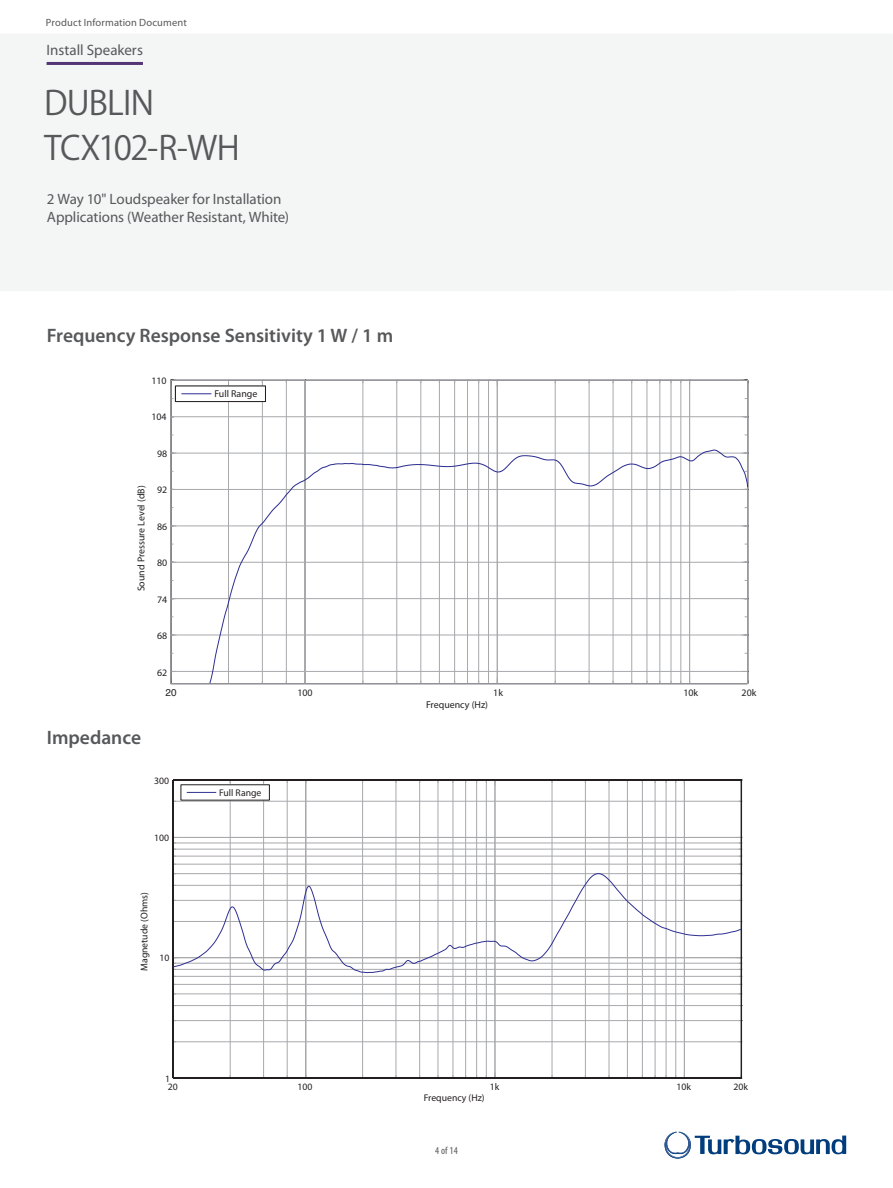
<style>
.page{position:relative;width:893px;height:1188px;background:#fff}
.page>*{position:absolute;margin:0;border:0;box-sizing:border-box;transform-origin:0 0}
.t1{font:33px/44.8px "Koz Go Pro Regular 90 pv RKSJ H";letter-spacing:-.025em;color:#57585a}
.t2{font:600 19.5px "Myriad Pro";color:#57585a}
.t3{font:15px/18px "Myriad Pro";letter-spacing:-.005em;color:#57585a}
.t4{font:10.5px "Myriad Pro";letter-spacing:.015em;color:#57585a}
.t5{font:condensed 10.5px "Myriad Pro";color:#57585a}
.t6{font:9.9px "Myriad Pro";color:#231f20}
.t7{font:9.9px "Helvetica";color:#231f20}
.t8{font:9.75px "Myriad Pro";color:#231f20}
</style>
<div class="page">
<img style="left:0;top:34px;width:892px;height:1120px">
<img style="left:435px;top:1147px;width:23px;height:7px">
<hr style="left:47px;top:62px;width:96px;height:3px;background:#533676">
<svg style="left:664px;top:1132px;width:182px;height:27px"></svg>
<svg style="left:173px;top:382px;width:573px;height:300px"></svg>
<hr style="left:170px;top:380px;width:1px;height:304px;background:#231f20">
<svg style="left:170px;top:380px;width:96px;height:22px"></svg>
<div style="left:175px;top:386px;width:90px;height:16px;background:#fff"></div>
<div style="left:175px;top:386px;width:91px;height:16px;border:1px solid #231f20"></div>
<hr style="left:181px;top:393px;width:30px;height:1px;background:#2e3092">
<svg style="left:209px;top:449px;width:539px;height:235px"></svg>
<svg style="left:172px;top:779px;width:570px;height:300px"></svg>
<div style="left:181px;top:785px;width:88px;height:15px;background:#fff"></div>
<svg style="left:187px;top:792px;width:29px;height:1px"></svg>
<div style="left:181px;top:784px;width:89px;height:17px;border:1px solid #231f20"></div>
<svg style="left:172px;top:873px;width:570px;height:100px"></svg>
<p class="t4" style="left:46px;top:18px;width:142px">Product Information Document</p>
<p class="t3" style="left:47px;top:42px;width:98px">Install Speakers</p>
<h1 class="t1" style="left:44px;top:85px;width:197px">DUBLIN<br>TCX102-R-WH</h1>
<p class="t3" style="left:47px;top:191px;width:244px">2 Way 10" Loudspeaker for Installation<br>Applications (Weather Resistant, White)</p>
<h2 class="t2" style="left:47px;top:328px;width:348px">Frequency Response Sensitivity 1 W / 1 m</h2>
<p class="t6" style="left:151px;top:376px;width:17px">110</p>
<p class="t6" style="left:151px;top:413px;width:17px">104</p>
<p class="t6" style="left:157px;top:449px;width:12px">98</p>
<p class="t6" style="left:138px;top:591px;width:108px;rotate:-90deg">Sound Pressure Level (dB)</p>
<p class="t6" style="left:157px;top:486px;width:12px">92</p>
<p class="t6" style="left:157px;top:522px;width:12px">86</p>
<p class="t6" style="left:157px;top:559px;width:12px">80</p>
<p class="t6" style="left:157px;top:595px;width:12px">74</p>
<p class="t6" style="left:157px;top:632px;width:12px">68</p>
<p class="t6" style="left:157px;top:668px;width:12px">62</p>
<p class="t6" style="left:214px;top:390px;width:44px">Full Range</p>
<p class="t7" style="left:166px;top:689px;width:13px">20</p>
<p class="t6" style="left:297px;top:689px;width:17px">100</p>
<p class="t6" style="left:493px;top:689px;width:11px">1k</p>
<p class="t6" style="left:683px;top:689px;width:16px">10k</p>
<p class="t6" style="left:742px;top:689px;width:16px">20k</p>
<h2 class="t2" style="left:47px;top:730px;width:96px">Impedance</h2>
<p class="t8" style="left:154px;top:777px;width:16px">300</p>
<p class="t8" style="left:154px;top:834px;width:16px">100</p>
<p class="t8" style="left:140px;top:971px;width:80px;rotate:-90deg">Magnetude (Ohms)</p>
<p class="t8" style="left:160px;top:954px;width:11px">10</p>
<p class="t8" style="left:219px;top:789px;width:44px">Full Range</p>
<p class="t6" style="left:426px;top:701px;width:64px">Frequency (Hz)</p>
<p class="t8" style="left:165px;top:1075px;width:6px">1</p>
<p class="t8" style="left:168px;top:1083px;width:11px">20</p>
<p class="t8" style="left:297px;top:1083px;width:16px">100</p>
<p class="t8" style="left:490px;top:1083px;width:11px">1k</p>
<p class="t8" style="left:677px;top:1083px;width:16px">10k</p>
<p class="t8" style="left:734px;top:1083px;width:16px">20k</p>
<p class="t8" style="left:424px;top:1094px;width:62px">Frequency (Hz)</p>
<p class="t5" style="left:435px;top:1147px;width:24px">4 of 14</p>
</div>
